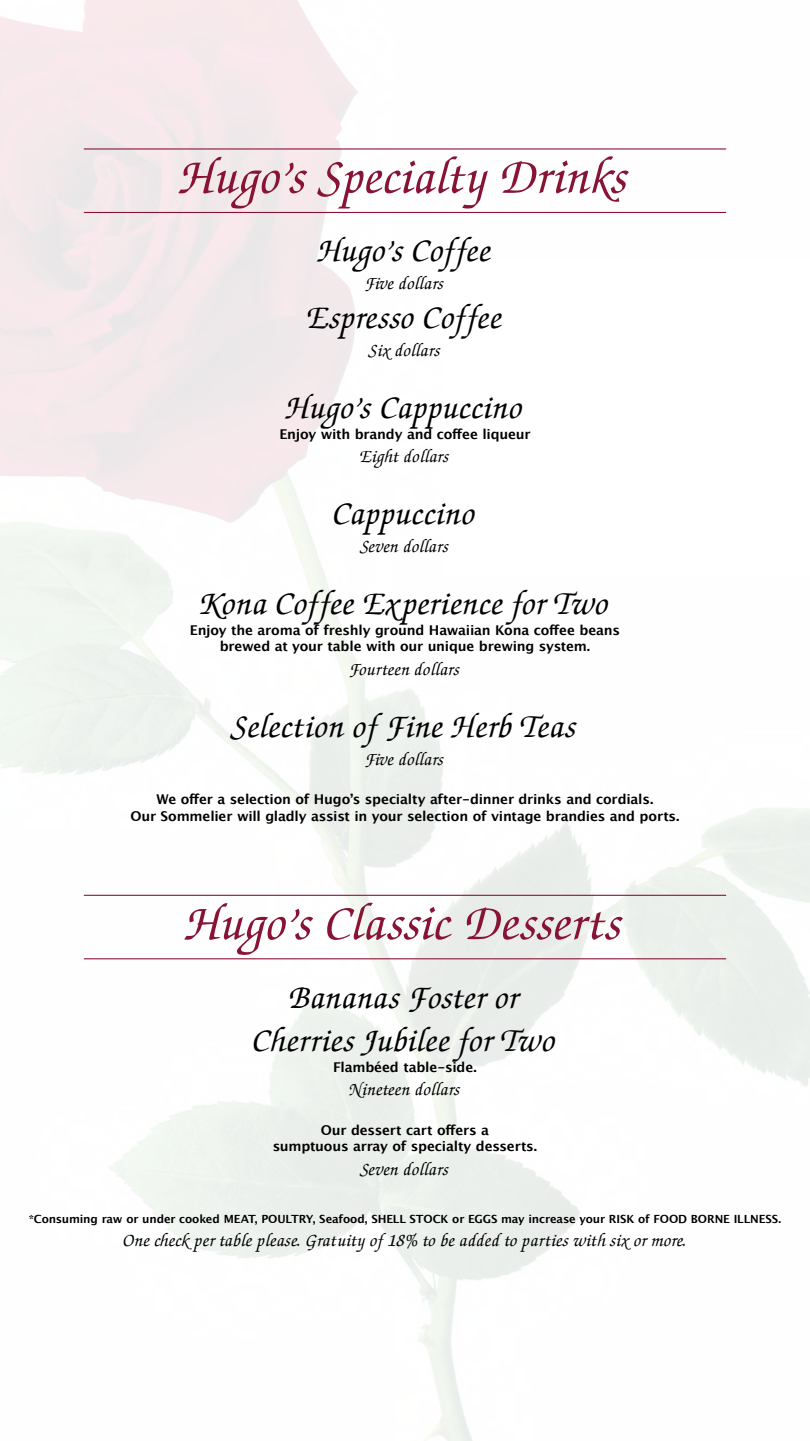
<style>
.page{position:relative;width:810px;height:1441px;background:#fff}
.page>*{position:absolute;margin:0;border:0;box-sizing:border-box;transform-origin:0 0}
.t1{font:italic 500 54px "Zapf Chancery S";letter-spacing:-.01em;color:#881335}
.t2{font:italic 500 36px/43.2px "Zapf Chancery S";letter-spacing:-.005em;color:#000;text-align:center}
.t3{font:italic 500 19.5px "Zapf Chancery S";color:#000}
.t4{font:700 13.5px/16.2px "Lucida Grande";letter-spacing:-.015em;color:#000;text-align:center}
.t5{font:700 11.25px "Lucida Grande";letter-spacing:-.01em;color:#000}
</style>
<div class="page">
<img style="left:0;top:0;width:810px;height:1440px">
<div style="left:443px;top:259px;width:367px;height:319px;background:#fff"></div>
<hr style="left:84px;top:148px;width:642px;height:1px;background:#881335">
<hr style="left:84px;top:212px;width:642px;height:1px;background:#881335">
<hr style="left:84px;top:894px;width:642px;height:1px;background:#881335">
<hr style="left:84px;top:958px;width:642px;height:1px;background:#881335">
<h1 class="t1" style="left:180px;top:152px;width:451px">Hugo’s Specialty Drinks</h1>
<h2 class="t2" style="left:318px;top:231px;width:175px">Hugo’s Coffee</h2>
<h3 class="t3" style="left:365px;top:274px;width:81px">Five dollars</h3>
<h2 class="t2" style="left:307px;top:298px;width:197px">Espresso Coffee</h2>
<h3 class="t3" style="left:369px;top:341px;width:73px">Six dollars</h3>
<h2 class="t2" style="left:286px;top:388px;width:239px">Hugo’s Cappuccino</h2>
<p class="t4" style="left:279px;top:425px;width:253px">Enjoy with brandy and coffee liqueur</p>
<h3 class="t3" style="left:360px;top:447px;width:91px">Eight dollars</h3>
<h2 class="t2" style="left:333px;top:494px;width:144px">Cappuccino</h2>
<h3 class="t3" style="left:361px;top:537px;width:90px">Seven dollars</h3>
<h2 class="t2" style="left:200px;top:584px;width:411px">Kona Coffee Experience for Two</h2>
<p class="t4" style="left:190px;top:622px;width:432px">Enjoy the aroma of freshly ground Hawaiian Kona coffee beans brewed at your table with our unique brewing system.</p>
<h3 class="t3" style="left:350px;top:659px;width:112px">Fourteen dollars</h3>
<h2 class="t2" style="left:232px;top:706px;width:347px">Selection of Fine Herb Teas</h2>
<h3 class="t3" style="left:365px;top:749px;width:81px">Five dollars</h3>
<p class="t4" style="left:130px;top:791px;width:551px">We offer a selection of Hugo’s specialty after-dinner drinks and cordials.<br>Our Sommelier will gladly assist in your selection of vintage brandies and ports.</p>
<h1 class="t1" style="left:186px;top:897px;width:439px">Hugo’s Classic Desserts</h1>
<h2 class="t2" style="left:253px;top:977px;width:305px">Bananas Foster or<br>Cherries Jubilee for Two</h2>
<p class="t4" style="left:333px;top:1058px;width:145px">Flambéed table-side.</p>
<h3 class="t3" style="left:349px;top:1080px;width:113px">Nineteen dollars</h3>
<p class="t4" style="left:273px;top:1121px;width:266px">Our dessert cart offers a<br>sumptuous array of specialty desserts.</p>
<h3 class="t3" style="left:361px;top:1159px;width:90px">Seven dollars</h3>
<p class="t5" style="left:29px;top:1209px;width:754px">*Consuming raw or under cooked MEAT, POULTRY, Seafood, SHELL STOCK or EGGS may increase your RISK of FOOD BORNE ILLNESS.</p>
<h3 class="t3" style="left:123px;top:1230px;width:565px">One check per table please. Gratuity of 18% to be added to parties with six or more.</h3>
</div>
